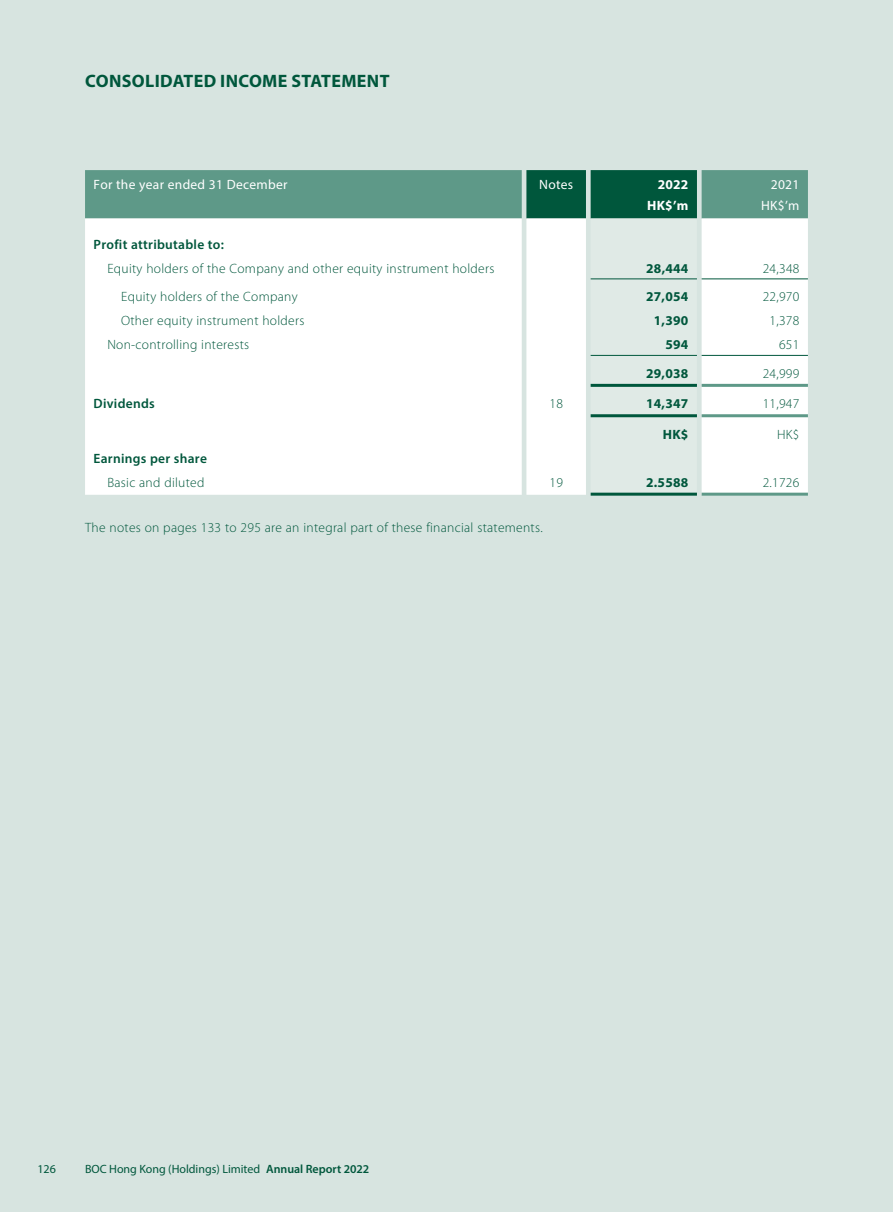
<style>
.page{position:relative;width:893px;height:1212px;background:#fff}
.page>*{position:absolute;margin:0;border:0;box-sizing:border-box;transform-origin:0 0}
.t1{font:700 18px "Myriad Pro";letter-spacing:.02em;color:#00573c}
.t2{font:300 13.5px "Myriad Pro";letter-spacing:.02em;color:#00573c}
.t3{font:600 13.5px "Myriad Pro";letter-spacing:.02em;color:#00573c}
.t4{font:700 13.5px "Myriad Pro";letter-spacing:.02em;color:#00573c}
.t5{font:13.5px "Myriad Pro";letter-spacing:.02em;color:#fff}
.t6{font:700 13.5px "Myriad Pro";letter-spacing:.02em;color:#fff}
.t7{font:12px "Myriad Pro";color:#00573c}
.s1{font-weight:600}
</style>
<div class="page">
<div style="left:0;top:0;width:892px;height:1212px;background:#d7e4e0"></div>
<svg style="left:85px;top:170px;width:723px;height:325px;background:#dfeae7"></svg>
<hr style="left:591px;top:279px;width:106px;height:1px;background:#00573c">
<hr style="left:702px;top:279px;width:106px;height:1px;background:#00573c">
<hr style="left:591px;top:355px;width:106px;height:1px;background:#00573c">
<hr style="left:702px;top:355px;width:106px;height:1px;background:#00573c">
<hr style="left:591px;top:384px;width:106px;height:3px;background:#00573c">
<hr style="left:702px;top:384px;width:106px;height:3px;background:#5e9988">
<hr style="left:591px;top:414px;width:106px;height:3px;background:#00573c">
<hr style="left:702px;top:414px;width:106px;height:3px;background:#5e9988">
<hr style="left:591px;top:493px;width:106px;height:3px;background:#00573c">
<hr style="left:702px;top:493px;width:106px;height:3px;background:#5e9988">
<h1 class="t1" style="left:85px;top:70px;width:306px">CONSOLIDATED INCOME STATEMENT</h1>
<p class="t5" style="left:94px;top:177px;width:195px">For the year ended 31 December</p>
<p class="t5" style="left:539px;top:177px;width:36px">Notes</p>
<p class="t6" style="left:658px;top:176px;width:32px">2022</p>
<p class="t5" style="left:771px;top:177px;width:30px">2021</p>
<p class="t6" style="left:647px;top:197px;width:43px">HK$’m</p>
<p class="t5" style="left:761px;top:198px;width:40px">HK$’m</p>
<p class="t3" style="left:94px;top:236px;width:132px">Profit attributable to:</p>
<p class="t2" style="left:107px;top:261px;width:388px">Equity holders of the Company and other equity instrument holders</p>
<p class="t4" style="left:646px;top:259px;width:44px">28,444</p>
<p class="t2" style="left:763px;top:261px;width:38px">24,348</p>
<p class="t2" style="left:121px;top:289px;width:178px">Equity holders of the Company</p>
<p class="t4" style="left:646px;top:288px;width:44px">27,054</p>
<p class="t2" style="left:763px;top:289px;width:38px">22,970</p>
<p class="t2" style="left:121px;top:313px;width:185px">Other equity instrument holders</p>
<p class="t4" style="left:654px;top:312px;width:36px">1,390</p>
<p class="t2" style="left:769px;top:313px;width:31px">1,378</p>
<p class="t2" style="left:107px;top:337px;width:143px">Non-controlling interests</p>
<p class="t4" style="left:665px;top:336px;width:25px">594</p>
<p class="t2" style="left:779px;top:337px;width:22px">651</p>
<p class="t4" style="left:646px;top:364px;width:44px">29,038</p>
<p class="t2" style="left:763px;top:366px;width:38px">24,999</p>
<p class="t3" style="left:94px;top:395px;width:63px">Dividends</p>
<p class="t2" style="left:549px;top:396px;width:15px">18</p>
<p class="t4" style="left:646px;top:395px;width:44px">14,347</p>
<p class="t2" style="left:763px;top:396px;width:38px">11,947</p>
<p class="t4" style="left:663px;top:425px;width:27px">HK$</p>
<p class="t2" style="left:777px;top:427px;width:24px">HK$</p>
<p class="t3" style="left:94px;top:449px;width:115px">Earnings per share</p>
<p class="t2" style="left:107px;top:475px;width:99px">Basic and diluted</p>
<p class="t2" style="left:549px;top:475px;width:15px">19</p>
<p class="t4" style="left:646px;top:473px;width:44px">2.5588</p>
<p class="t2" style="left:763px;top:475px;width:38px">2.1726</p>
<p class="t2" style="left:85px;top:520px;width:459px">The notes on pages 133 to 295 are an integral part of these financial statements.</p>
<p class="t7" style="left:37px;top:1161px;width:20px">126</p>
<p class="t7" style="left:85px;top:1161px;width:286px">BOC Hong Kong (Holdings) Limited <span class="s1">Annual Report 2022</span></p>
</div>
